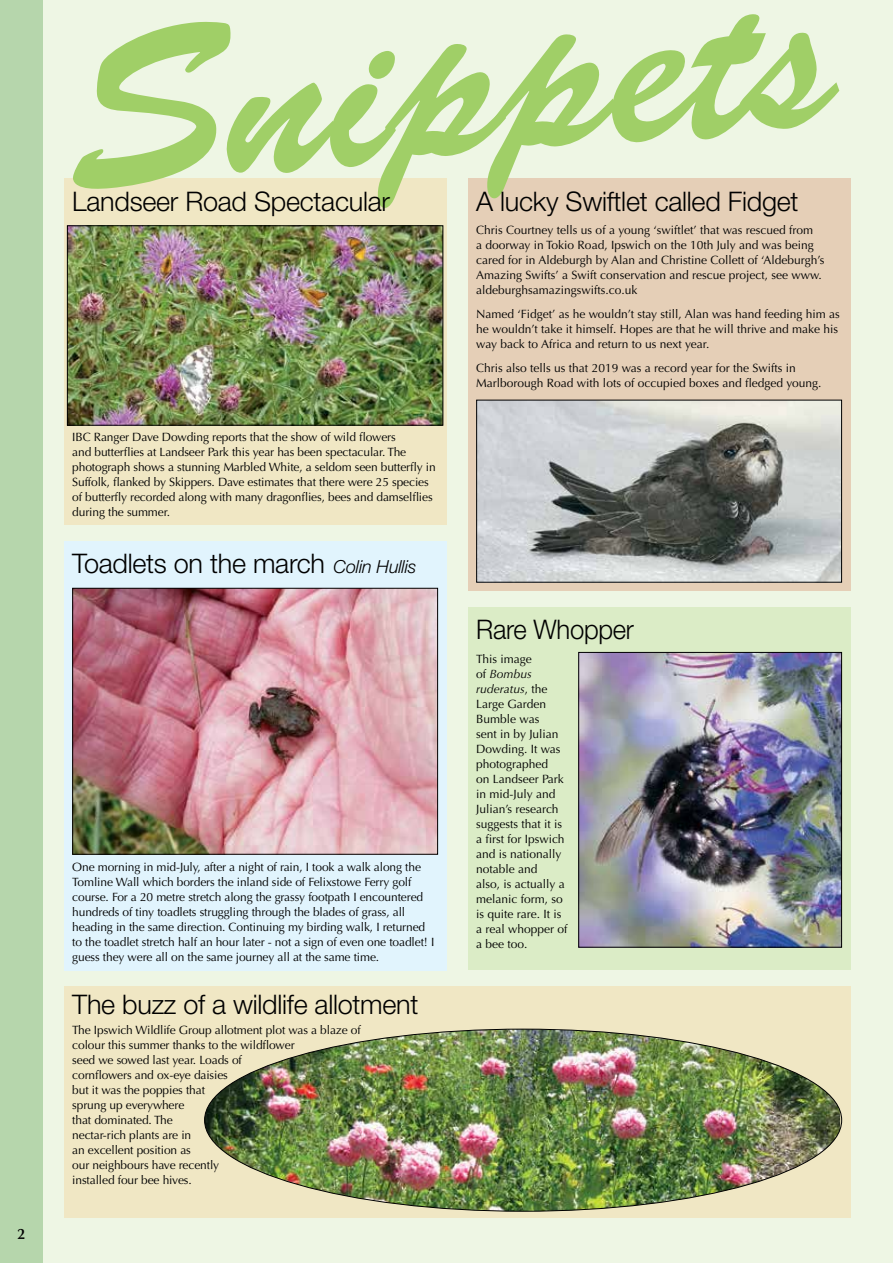
<style>
.page{position:relative;width:893px;height:1263px;background:#fff}
.page>*{position:absolute;margin:0;border:0;box-sizing:border-box;transform-origin:0 0}
.t1{font:225px "Brush Script Std";color:#a0cf67}
.t2{font:300 27px "Helvetica Neue LT Std";letter-spacing:-.01em;color:#000}
.t3{font:300 27px "Helvetica Neue LT Std";letter-spacing:-.01em;color:#000;scale:.95 1}
.t4{font:600 15px "Optima LT Std";color:#000}
.t5{font:12px/15px "Optima LT Std";letter-spacing:-.01em;color:#000}
.s1{font-style:italic;font-size:18px}
.s2{font-style:italic}
</style>
<div class="page">
<div style="left:43px;top:0;width:850px;height:1263px;background:#eef6e4"></div>
<div style="left:0;top:0;width:43px;height:1263px;background:#b6d6ac"></div>
<div style="left:64px;top:178px;width:382px;height:347px;background:#f0e7c4"></div>
<div style="left:64px;top:987px;width:786px;height:231px;background:#f0e7c4"></div>
<div style="left:468px;top:607px;width:382px;height:362px;background:#dbecc6"></div>
<img style="left:580px;top:654px;width:260px;height:291px">
<div style="left:578px;top:652px;width:264px;height:295px;border:1px solid #000"></div>
<div style="left:64px;top:541px;width:382px;height:429px;background:#e1f4fd"></div>
<img style="left:205px;top:1029px;width:635px;height:182px">
<div style="left:468px;top:179px;width:382px;height:412px;background:#e5cfb7"></div>
<img style="left:478px;top:402px;width:362px;height:179px">
<div style="left:476px;top:400px;width:366px;height:183px;border:1px solid #000"></div>
<img style="left:74px;top:590px;width:362px;height:263px">
<div style="left:72px;top:588px;width:366px;height:267px;border:1px solid #000"></div>
<img style="left:69px;top:227px;width:372px;height:197px">
<div style="left:67px;top:225px;width:376px;height:201px;border:1px solid #000"></div>
<p class="t4" style="left:17px;top:1225px;width:9px">2</p>
<h1 class="t1" style="left:55px;top:-10px;width:774px;rotate:-5deg">Snippets</h1>
<h2 class="t2" style="left:72px;top:185px;width:319px">Landseer Road Spectacular</h2>
<h2 class="t2" style="left:476px;top:185px;width:324px">A lucky Swiftlet called Fidget</h2>
<p class="t5" style="left:72px;top:430px;width:365px">IBC Ranger Dave Dowding reports that the show of wild flowers<br>and butterflies at Landseer Park this year has been spectacular. The photograph shows a stunning Marbled White, a seldom seen butterfly in Suffolk, flanked by Skippers. Dave estimates that there were 25 species of butterfly recorded along with many dragonflies, bees and damselflies during the summer.</p>
<h2 class="t2" style="left:72px;top:547px;width:346px">Toadlets on the march <span class="s1">Colin Hullis</span></h2>
<p class="t5" style="left:72px;top:859px;width:364px">One morning in mid-July, after a night of rain, I took a walk along the Tomline Wall which borders the inland side of Felixstowe Ferry golf course. For a 20 metre stretch along the grassy footpath I encountered hundreds of tiny toadlets struggling through the blades of grass, all heading in the same direction. Continuing my birding walk, I returned to the toadlet stretch half an hour later - not a sign of even one toadlet! I guess they were all on the same journey all at the same time.</p>
<h2 class="t2" style="left:72px;top:988px;width:348px">The buzz of a wildlife allotment</h2>
<p class="t5" style="left:72px;top:1022px;width:290px">The Ipswich Wildlife Group allotment plot was a blaze of colour this summer thanks to the wildflower<br>seed we sowed last year. Loads of<br>cornflowers and ox-eye daisies<br>but it was the poppies that<br>sprung up everywhere<br>that dominated. The<br>nectar-rich plants are in<br>an excellent position as<br>our neighbours have recently<br>installed four bee hives.</p>
<p class="t5" style="left:476px;top:223px;width:350px">Chris Courtney tells us of a young ‘swiftlet’ that was rescued from<br>a doorway in Tokio Road, Ipswich on the 10th July and was being cared for in Aldeburgh by Alan and Christine Collett of ‘Aldeburgh’s Amazing Swifts’ a Swift conservation and rescue project, see www. aldeburghsamazingswifts.co.uk</p>
<p class="t5" style="left:476px;top:307px;width:365px">Named ‘Fidget’ as he wouldn’t stay still, Alan was hand feeding him as he wouldn’t take it himself. Hopes are that he will thrive and make his way back to Africa and return to us next year.</p>
<p class="t5" style="left:476px;top:361px;width:347px">Chris also tells us that 2019 was a record year for the Swifts in<br>Marlborough Road with lots of occupied boxes and fledged young.</p>
<h2 class="t3" style="left:476px;top:612px;width:168px">Rare Whopper</h2>
<p class="t5" style="left:476px;top:651px;width:93px">This image<br>of <span class="s2">Bombus ruderatus</span>, the<br>Large Garden<br>Bumble was<br>sent in by Julian<br>Dowding. It was photographed<br>on Landseer Park in mid-July and<br>Julian’s research suggests that it is a first for Ipswich and is nationally notable and<br>also, is actually a melanic form, so is quite rare. It is a real whopper of a bee too.</p>
</div>
